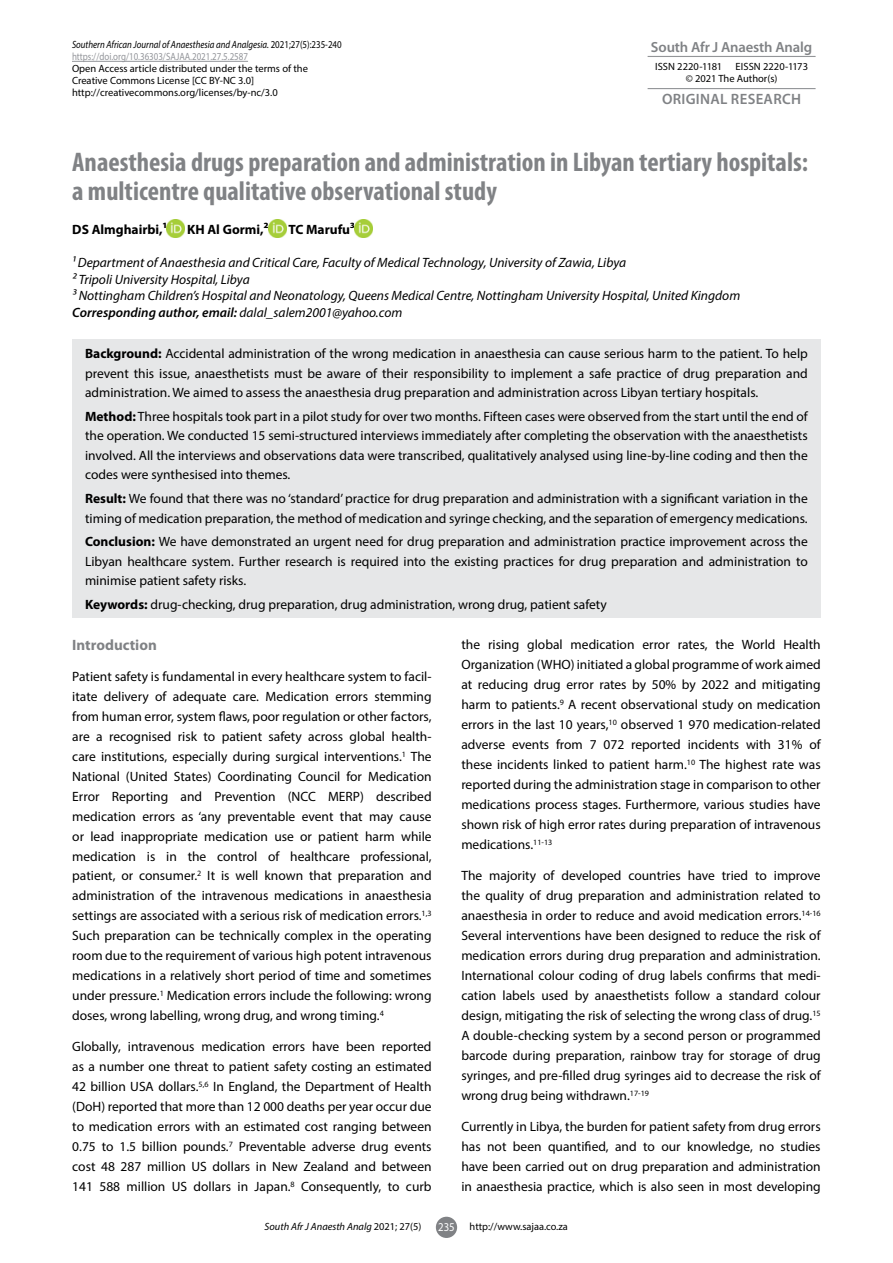
<style>
.page{position:relative;width:893px;height:1263px;background:#fff}
.page>*{position:absolute;margin:0;border:0;box-sizing:border-box;transform-origin:0 0}
.t1{font:700 condensed 27px/28.5px "Myriad Pro";color:#808285}
.t2{font:600 15px "Myriad Pro";letter-spacing:.02em;color:#808285}
.t3{font:700 15px "Myriad Pro";color:#808285}
.t4{font:600 14.7px "Myriad Pro";letter-spacing:-.01em;color:#808285}
.t5{font:13.5px/20px "Myriad Pro";color:#000;text-align:justify}
.t6{font:italic 13.5px/16.5px "Myriad Pro";color:#000}
.t7{font:700 13.5px "Myriad Pro";color:#000}
.t8{font:10.5px/12px "Myriad Pro";color:#000}
.t9{font:italic 10.5px/12px "Myriad Pro";color:#000;scale:.85 1}
.t10{font:italic 10.5px "Myriad Pro";color:#000}
.s1{font-style:normal}
.s2{font-style:normal;color:#93959a}
.s3{font-weight:600}
.s4{font-weight:700}
.s5{font-size:12px;color:#fff}
</style>
<div class="page">
<div style="left:436px;top:1217px;width:21px;height:21px;background:#808285;border-radius:50%"></div>
<hr style="left:72px;top:61px;width:176px;height:1px;background:#93959a">
<hr style="left:648px;top:56px;width:168px;height:1px;background:#939598">
<hr style="left:648px;top:88px;width:168px;height:1px;background:#939598">
<div style="left:72px;top:339px;width:748px;height:279px;background:#e6e7e8"></div>
<img style="left:167px;top:220px;width:17px;height:17px">
<img style="left:269px;top:220px;width:17px;height:17px">
<img style="left:355px;top:220px;width:17px;height:17px">
<p class="t9" style="left:72px;top:39px;width:319px">Southern African Journal of Anaesthesia and Analgesia. <span class="s1">2021;27(5):235-240 </span><span class="s2">https://doi.org/10.36303/SAJAA.2021.27.5.2587</span></p>
<p class="t8" style="left:72px;top:63px;width:237px">Open Access article distributed under the terms of the<br>Creative Commons License [CC BY-NC 3.0] http://creativecommons.org/licenses/by-nc/3.0</p>
<p class="t4" style="left:651px;top:37px;width:163px">South Afr J Anaesth Analg</p>
<p class="t8" style="left:655px;top:60px;width:69px">ISSN 2220-1181</p>
<p class="t8" style="left:686px;top:60px;width:124px;text-indent:50px">EISSN 2220-1173 © 2021 The Author(s)</p>
<p class="t2" style="left:662px;top:90px;width:141px">ORIGINAL RESEARCH</p>
<h1 class="t1" style="left:72px;top:147px;width:737px">Anaesthesia drugs preparation and administration in Libyan tertiary hospitals: a multicentre qualitative observational study</h1>
<p class="t7" style="left:72px;top:221px;width:96px">DS Almghairbi,1</p>
<p class="t7" style="left:187px;top:221px;width:83px">KH Al Gormi,2</p>
<p class="t7" style="left:288px;top:221px;width:68px">TC Marufu3</p>
<p class="t6" style="left:72px;top:254px;width:669px">1 Department of Anaesthesia and Critical Care, Faculty of Medical Technology, University of Zawia, Libya<br>2 Tripoli University Hospital, Libya<br>3 Nottingham Children’s Hospital and Neonatology, Queens Medical Centre, Nottingham University Hospital, United Kingdom <span class="s3">Corresponding author, email:</span> dalal_salem2001@yahoo.com</p>
<p class="t5" style="left:85px;top:344px;width:724px;line-height:19.5px"><span class="s4">Background:</span> Accidental administration of the wrong medication in anaesthesia can cause serious harm to the patient. To help prevent this issue, anaesthetists must be aware of their responsibility to implement a safe practice of drug preparation and administration. We aimed to assess the anaesthesia drug preparation and administration across Libyan tertiary hospitals.</p>
<p class="t5" style="left:85px;top:406px;width:724px;line-height:19.5px"><span class="s4">Method:</span> Three hospitals took part in a pilot study for over two months. Fifteen cases were observed from the start until the end of the operation. We conducted 15 semi-structured interviews immediately after completing the observation with the anaesthetists involved. All the interviews and observations data were transcribed, qualitatively analysed using line-by-line coding and then the codes were synthesised into themes.</p>
<p class="t5" style="left:85px;top:489px;width:724px;line-height:19.5px"><span class="s4">Result:</span> We found that there was no ‘standard’ practice for drug preparation and administration with a significant variation in the timing of medication preparation, the method of medication and syringe checking, and the separation of emergency medications.</p>
<p class="t5" style="left:85px;top:532px;width:724px;line-height:19.5px"><span class="s4">Conclusion:</span> We have demonstrated an urgent need for drug preparation and administration practice improvement across the Libyan healthcare system. Further research is required into the existing practices for drug preparation and administration to minimise patient safety risks.</p>
<p class="t5" style="left:85px;top:594px;width:523px"><span class="s4">Keywords:</span> drug-checking, drug preparation, drug administration, wrong drug, patient safety</p>
<p class="t3" style="left:72px;top:635px;width:86px">Introduction</p>
<p class="t5" style="left:72px;top:666px;width:361px">Patient safety is fundamental in every healthcare system to facil&shy;itate delivery of adequate care. Medication errors stemming from human error, system flaws, poor regulation or other factors, are a recognised risk to patient safety across global health&shy;care institutions, especially during surgical interventions.<sup>1</sup> The National (United States) Coordinating Council for Medication Error Reporting and Prevention (NCC MERP) described medication errors as ‘any preventable event that may cause or lead inappropriate medication use or patient harm while medication is in the control of healthcare professional, patient, or consumer.<sup>2</sup> It is well known that preparation and administration of the intravenous medications in anaesthesia settings are associated with a serious risk of medication errors.<sup>1,3<br></sup>Such preparation can be technically complex in the operating room due to the requirement of various high potent intravenous medications in a relatively short period of time and sometimes under pressure.<sup>1</sup> Medication errors include the following: wrong doses, wrong labelling, wrong drug, and wrong timing.<sup>4</sup></p>
<p class="t5" style="left:72px;top:1036px;width:361px">Globally, intravenous medication errors have been reported as a number one threat to patient safety costing an estimated 42 billion USA dollars.<sup>5,6</sup> In England, the Department of Health (DoH) reported that more than 12 000 deaths per year occur due to medication errors with an estimated cost ranging between 0.75 to 1.5 billion pounds.<sup>7</sup> Preventable adverse drug events cost 48 287 million US dollars in New Zealand and between 141 588 million US dollars in Japan.<sup>8</sup> Consequently, to curb</p>
<p class="t5" style="left:461px;top:634px;width:361px">the rising global medication error rates, the World Health Organization (WHO) initiated a global programme of work aimed at reducing drug error rates by 50% by 2022 and mitigating harm to patients.<sup>9</sup> A recent observational study on medication errors in the last 10 years,<sup>10</sup> observed 1 970 medication-related adverse events from 7 072 reported incidents with 31% of these incidents linked to patient harm.<sup>10</sup> The highest rate was reported during the administration stage in comparison to other medications process stages. Furthermore, various studies have shown risk of high error rates during preparation of intravenous medications.<sup>11-13</sup></p>
<p class="t5" style="left:461px;top:865px;width:361px">The majority of developed countries have tried to improve the quality of drug preparation and administration related to anaesthesia in order to reduce and avoid medication errors.<sup>14-16<br></sup>Several interventions have been designed to reduce the risk of medication errors during drug preparation and administration.<br>International colour coding of drug labels confirms that medi&shy;cation labels used by anaesthetists follow a standard colour design, mitigating the risk of selecting the wrong class of drug.<sup>15<br></sup>A double-checking system by a second person or programmed barcode during preparation, rainbow tray for storage of drug syringes, and pre-filled drug syringes aid to decrease the risk of wrong drug being withdrawn.<sup>17-19</sup></p>
<p class="t5" style="left:461px;top:1116px;width:361px">Currently in Libya, the burden for patient safety from drug errors has not been quantified, and to our knowledge, no studies have been carried out on drug preparation and administration in anaesthesia practice, which is also seen in most developing</p>
<p class="t10" style="left:265px;top:1220px;width:158px">South Afr J Anaesth Analg <span class="s1">2021; 27(5)</span></p>
<p class="t8" style="left:438px;top:1220px;width:131px"><span class="s5">235</span> http://www.sajaa.co.za</p>
</div>
